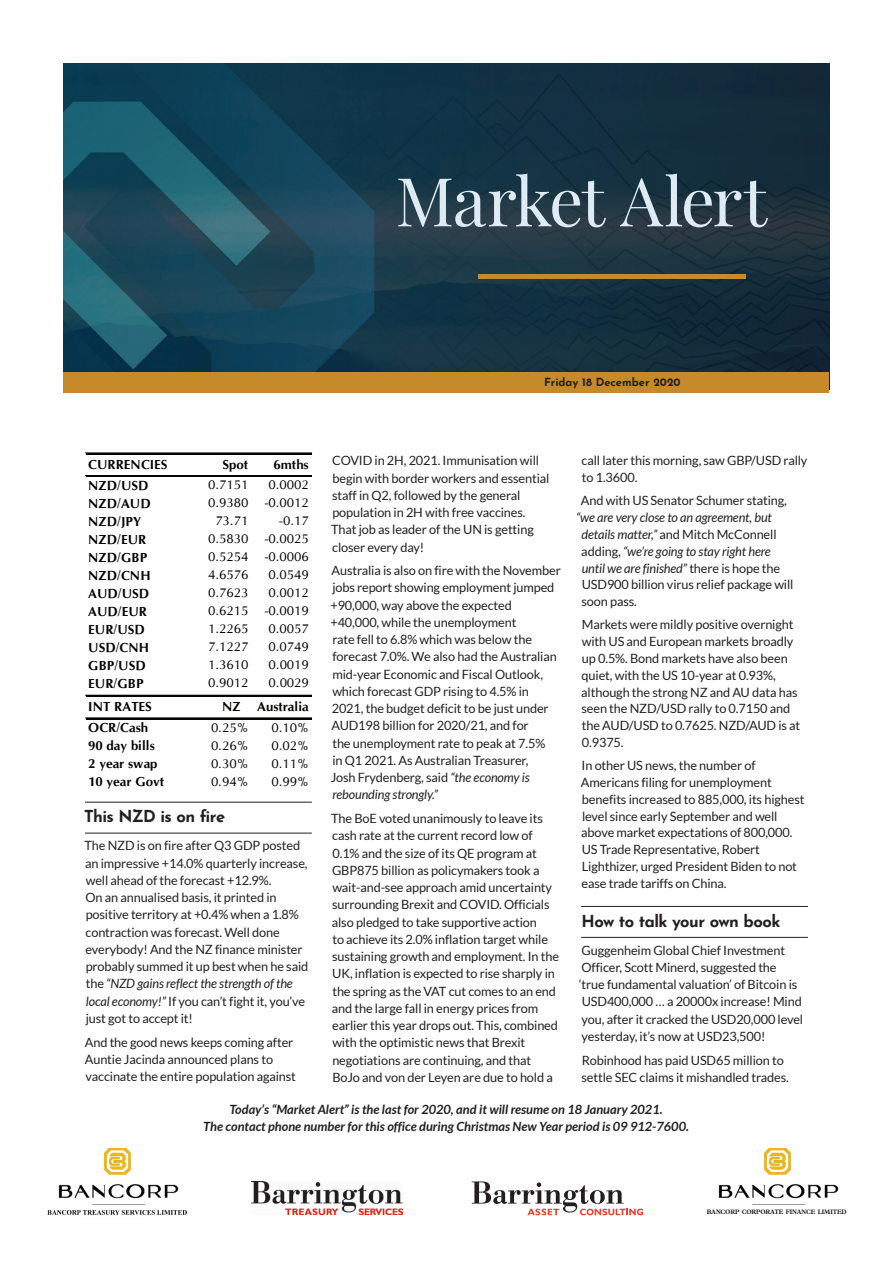
<style>
.page{position:relative;width:893px;height:1263px;background:#fff}
.page>*{position:absolute;margin:0;border:0;box-sizing:border-box;transform-origin:0 0}
.t1{font:67.5px "Playfair Display";letter-spacing:-.03em;color:#deeaf4}
.t2{font:700 16.5px "Josefin Sans";letter-spacing:-.03em;color:#231f20}
.t3{font:13.05px "CG Omega";letter-spacing:-.005em;color:#040503}
.t4{font:700 13.05px "CG Omega";letter-spacing:.005em;color:#040503}
.t5{font:12.75px/17.2px "Lato";letter-spacing:-.01em;color:#231f20}
.t6{font:italic 12.75px/16.8px "Lato";letter-spacing:-.01em;color:#231f20}
.t7{font:italic 700 12.75px/17.2px "Lato";color:#231f20;text-align:center}
.t8{font:700 11.25px "Josefin Sans";color:#231f20}
.t9{font:700 6.45px "Plantin Std";letter-spacing:-.01em;color:#231f20;scale:.93 1}
.s1{font-style:italic}
.s2{font-style:normal}
</style>
<div class="page">
<hr style="left:85px;top:802px;width:227px;height:1px;background:#231f20">
<hr style="left:85px;top:833px;width:227px;height:1px;background:#231f20">
<hr style="left:86px;top:453px;width:226px;height:1px;background:#040503">
<hr style="left:86px;top:475px;width:226px;height:1px;background:#040503">
<hr style="left:86px;top:476px;width:226px;height:1px;background:#040503">
<hr style="left:86px;top:695px;width:226px;height:1px;background:#040503">
<hr style="left:86px;top:718px;width:226px;height:1px;background:#040503">
<hr style="left:581px;top:906px;width:227px;height:1px;background:#231f20">
<hr style="left:581px;top:937px;width:227px;height:1px;background:#231f20">
<img style="left:64px;top:64px;width:765px;height:308px">
<div style="left:64px;top:372px;width:765px;height:21px;background:#c78a2a"></div>
<hr style="left:478px;top:275px;width:268px;height:4px;background:#c78a2a">
<img style="left:47px;top:1148px;width:140px;height:67px">
<img style="left:252px;top:1181px;width:150px;height:34px">
<svg style="left:472px;top:1181px;width:171px;height:34px"></svg>
<img style="left:718px;top:1148px;width:121px;height:57px">
<h1 class="t1" style="left:395px;top:148px;width:373px">Market Alert</h1>
<p class="t8" style="left:544px;top:372px;width:138px">Friday 18 December 2020</p>
<p class="t4" style="left:88px;top:456px;width:81px">CURRENCIES</p>
<p class="t4" style="left:223px;top:456px;width:27px">Spot</p>
<p class="t4" style="left:274px;top:456px;width:37px">6mths</p>
<p class="t4" style="left:88px;top:477px;width:62px">NZD/USD</p>
<p class="t3" style="left:208px;top:477px;width:42px">0.7151</p>
<p class="t3" style="left:268px;top:477px;width:42px">0.0002</p>
<p class="t4" style="left:88px;top:495px;width:64px">NZD/AUD</p>
<p class="t3" style="left:208px;top:495px;width:42px">0.9380</p>
<p class="t3" style="left:265px;top:495px;width:46px">-0.0012</p>
<p class="t4" style="left:88px;top:513px;width:54px">NZD/JPY</p>
<p class="t3" style="left:215px;top:513px;width:34px">73.71</p>
<p class="t3" style="left:279px;top:513px;width:31px">-0.17</p>
<p class="t4" style="left:88px;top:531px;width:60px">NZD/EUR</p>
<p class="t3" style="left:208px;top:531px;width:42px">0.5830</p>
<p class="t3" style="left:265px;top:531px;width:46px">-0.0025</p>
<p class="t4" style="left:88px;top:549px;width:61px">NZD/GBP</p>
<p class="t3" style="left:208px;top:549px;width:42px">0.5254</p>
<p class="t3" style="left:265px;top:549px;width:46px">-0.0006</p>
<p class="t4" style="left:88px;top:567px;width:64px">NZD/CNH</p>
<p class="t3" style="left:208px;top:567px;width:42px">4.6576</p>
<p class="t3" style="left:269px;top:567px;width:42px">0.0549</p>
<p class="t4" style="left:88px;top:585px;width:62px">AUD/USD</p>
<p class="t3" style="left:208px;top:585px;width:42px">0.7623</p>
<p class="t3" style="left:269px;top:585px;width:42px">0.0012</p>
<p class="t4" style="left:88px;top:603px;width:60px">AUD/EUR</p>
<p class="t3" style="left:208px;top:603px;width:42px">0.6215</p>
<p class="t3" style="left:265px;top:603px;width:46px">-0.0019</p>
<p class="t4" style="left:88px;top:621px;width:58px">EUR/USD</p>
<p class="t3" style="left:208px;top:621px;width:42px">1.2265</p>
<p class="t3" style="left:269px;top:621px;width:42px">0.0057</p>
<p class="t4" style="left:88px;top:639px;width:62px">USD/CNH</p>
<p class="t3" style="left:208px;top:639px;width:42px">7.1227</p>
<p class="t3" style="left:269px;top:639px;width:42px">0.0749</p>
<p class="t4" style="left:88px;top:657px;width:59px">GBP/USD</p>
<p class="t3" style="left:208px;top:657px;width:42px">1.3610</p>
<p class="t3" style="left:269px;top:657px;width:42px">0.0019</p>
<p class="t4" style="left:88px;top:675px;width:57px">EUR/GBP</p>
<p class="t3" style="left:208px;top:675px;width:42px">0.9012</p>
<p class="t3" style="left:269px;top:675px;width:42px">0.0029</p>
<p class="t4" style="left:88px;top:699px;width:65px">INT RATES</p>
<p class="t4" style="left:222px;top:699px;width:20px">NZ</p>
<p class="t4" style="left:257px;top:699px;width:53px">Australia</p>
<p class="t4" style="left:88px;top:719px;width:61px">OCR/Cash</p>
<p class="t3" style="left:211px;top:719px;width:39px">0.25%</p>
<p class="t3" style="left:271px;top:719px;width:39px">0.10%</p>
<p class="t4" style="left:88px;top:737px;width:68px">90 day bills</p>
<p class="t3" style="left:211px;top:737px;width:39px">0.26%</p>
<p class="t3" style="left:271px;top:737px;width:39px">0.02%</p>
<p class="t4" style="left:88px;top:755px;width:71px">2 year swap</p>
<p class="t3" style="left:211px;top:755px;width:39px">0.30%</p>
<p class="t3" style="left:271px;top:755px;width:39px">0.11%</p>
<p class="t4" style="left:88px;top:773px;width:77px">10 year Govt</p>
<p class="t3" style="left:211px;top:773px;width:39px">0.94%</p>
<p class="t3" style="left:271px;top:773px;width:39px">0.99%</p>
<p class="t2" style="left:84px;top:802px;width:143px">This NZD is on fire</p>
<p class="t5" style="left:84px;top:837px;width:225px">The NZD is on fire after Q3 GDP posted an impressive +14.0% quarterly increase, well ahead of the forecast +12.9%.<br>On an annualised basis, it printed in positive territory at +0.4% when a 1.8% contraction was forecast. Well done everybody! And the NZ finance minister probably summed it up best when he said the <span class="s1">“NZD gains reflect the strength of the local economy!”</span> If you can’t fight it, you’ve just got to accept it!</p>
<p class="t5" style="left:85px;top:1033px;width:213px">And the good news keeps coming after<br>Auntie Jacinda announced plans to vaccinate the entire population against</p>
<p class="t5" style="left:331px;top:452px;width:220px">COVID in 2H, 2021. Immunisation will begin with border workers and essential staff in Q2, followed by the general population in 2H with free vaccines.<br>That job as leader of the UN is getting closer every day!</p>
<p class="t5" style="left:330px;top:562px;width:232px">Australia is also on fire with the November jobs report showing employment jumped +90,000, way above the expected +40,000, while the unemployment<br>rate fell to 6.8% which was below the forecast 7.0%. We also had the Australian mid-year Economic and Fiscal Outlook, which forecast GDP rising to 4.5% in 2021, the budget deficit to be just under AUD198 billion for 2020/21, and for<br>the unemployment rate to peak at 7.5%<br>in Q1 2021. As Australian Treasurer,<br>Josh Frydenberg, said <span class="s1">“the economy is rebounding strongly.”</span></p>
<p class="t5" style="left:331px;top:810px;width:229px">The BoE voted unanimously to leave its cash rate at the current record low of 0.1% and the size of its QE program at GBP875 billion as policymakers took a wait-and-see approach amid uncertainty surrounding Brexit and COVID. Officials also pledged to take supportive action<br>to achieve its 2.0% inflation target while sustaining growth and employment. In the UK, inflation is expected to rise sharply in the spring as the VAT cut comes to an end and the large fall in energy prices from earlier this year drops out. This, combined with the optimistic news that Brexit negotiations are continuing, and that BoJo and von der Leyen are due to hold a</p>
<p class="t5" style="left:582px;top:452px;width:227px;line-height:16.8px">call later this morning, saw GBP/USD rally to 1.3600.</p>
<p class="t5" style="left:581px;top:492px;width:207px">And with US Senator Schumer stating,</p>
<p class="t6" style="left:581px;top:509px;width:214px;text-indent:-5px">“we are very close to an agreement, but details matter,” <span class="s2">and Mitch McConnell adding,</span> “we’re going to stay right here until we are finished” <span class="s2">there is hope the USD900 billion virus relief package will soon pass.</span></p>
<p class="t5" style="left:581px;top:616px;width:221px;line-height:16.8px">Markets were mildly positive overnight with US and European markets broadly up 0.5%. Bond markets have also been quiet, with the US 10-year at 0.93%, although the strong NZ and AU data has seen the NZD/USD rally to 0.7150 and the AUD/USD to 0.7625. NZD/AUD is at<br>0.9375.</p>
<p class="t5" style="left:581px;top:757px;width:225px;line-height:16.8px">In other US news, the number of Americans filing for unemployment benefits increased to 885,000, its highest level since early September and well above market expectations of 800,000.<br>US Trade Representative, Robert Lighthizer, urged President Biden to not ease trade tariffs on China.</p>
<p class="t2" style="left:581px;top:906px;width:201px">How to talk your own book</p>
<p class="t5" style="left:579px;top:941px;width:226px">Guggenheim Global Chief Investment Officer, Scott Minerd, suggested the<br>‘true fundamental valuation’ of Bitcoin is USD400,000 … a 20000x increase! Mind you, after it cracked the USD20,000 level yesterday, it’s now at USD23,500!</p>
<p class="t5" style="left:581px;top:1051px;width:209px">Robinhood has paid USD65 million to settle SEC claims it mishandled trades.</p>
<p class="t7" style="left:203px;top:1101px;width:487px">Today’s “Market Alert” is the last for 2020, and it will resume on 18 January 2021.<br>The contact phone number for this office during Christmas New Year period is 09 912-7600.</p>
<p class="t9" style="left:707px;top:1208px;width:152px">BANCORP CORPORATE FINANCE LIMITED</p>
</div>
